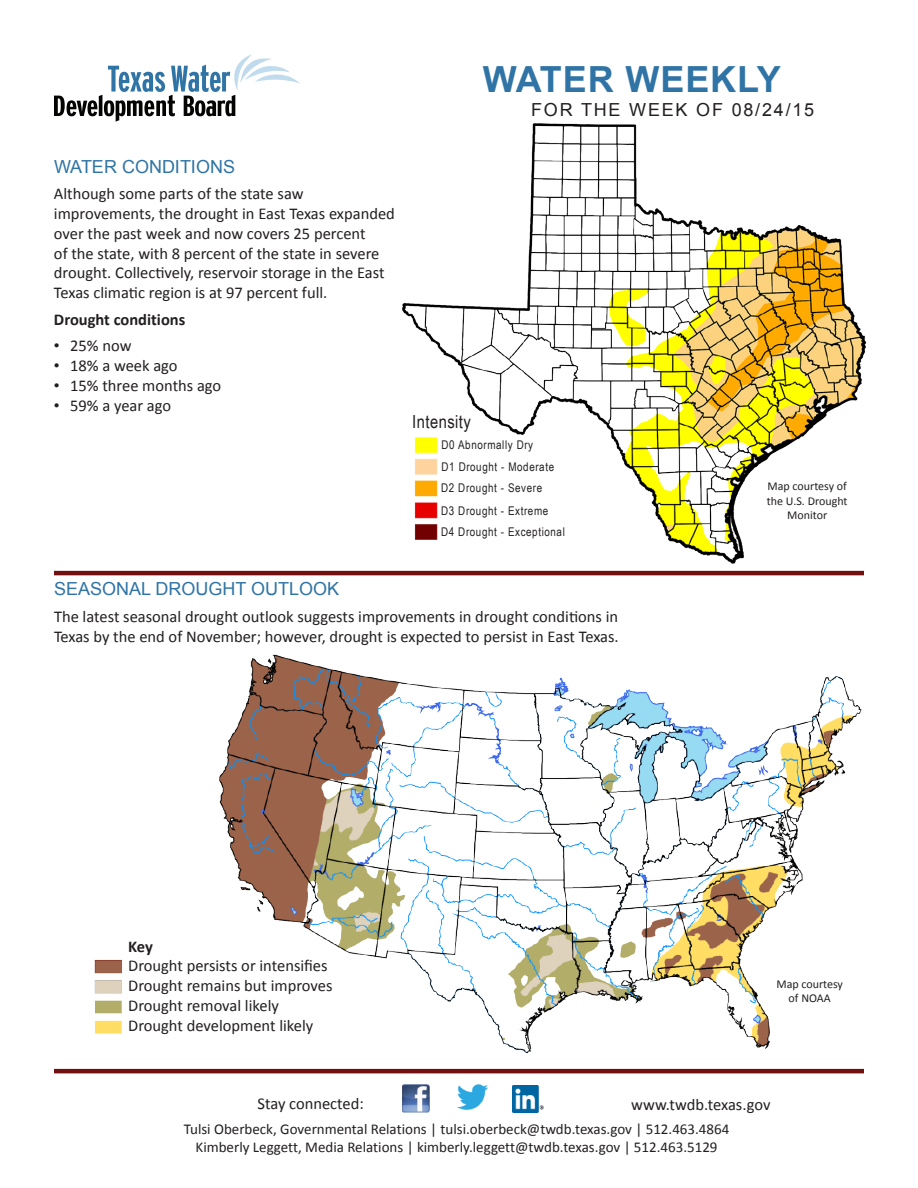
<style>
.page{position:relative;width:918px;height:1188px;background:#fff}
.page>*{position:absolute;margin:0;border:0;box-sizing:border-box;transform-origin:0 0}
.t1{font:700 36px "Arial";letter-spacing:.025em;color:#2f74a5}
.Heading_1_blue{font:18px "Arial";color:#2f74a5}
.t2{font:18px "Arial";letter-spacing:.1em;color:#231f20}
.t3{font:18px "Arial Narrow";letter-spacing:.025em;color:#231f20}
.Body_copy{font:16.5px/19.8px "Calibri";color:#231f20}
.Heading_2{font:700 16.5px "Calibri";color:#231f20}
.t4{font:15px "Calibri";color:#231f20}
.t5{font:12px/21.3px "Arial Narrow";letter-spacing:.05em;color:#231f20}
.t6{font:12px/14.4px "Calibri";color:#231f20;text-align:center}
.s1{font-family:"Gill Sans"}
.s2{color:#fff}
</style>
<div class="page">
<img style="left:94px;top:959px;width:28px;height:75px">
<img style="left:219px;top:654px;width:643px;height:400px">
<hr style="left:54px;top:571px;width:810px;height:4px;background:#710f11">
<hr style="left:54px;top:1069px;width:810px;height:4px;background:#710f11">
<img style="left:402px;top:123px;width:465px;height:441px">
<svg style="left:54px;top:54px;width:246px;height:68px"></svg>
<img style="left:457px;top:1084px;width:32px;height:26px">
<img style="left:402px;top:1085px;width:28px;height:27px">
<img style="left:512px;top:1086px;width:32px;height:26px">
<img style="left:414px;top:436px;width:24px;height:105px">
<p class="Heading_1_blue" style="left:54px;top:155px;width:183px">WATER CONDITIONS</p>
<p class="Body_copy" style="left:54px;top:184px;width:342px">Although some parts of the state saw improvements, the drought in East Texas expanded over the past week and now covers 25 percent<br>of the state, with 8 percent of the state in severe drought. Collectively, reservoir storage in the East Texas climatic region is at 97 percent full.</p>
<p class="Heading_2" style="left:54px;top:309px;width:133px">Drought conditions</p>
<p class="Body_copy" style="left:54px;top:336px;width:79px"><span class="s1">•</span> 25% now</p>
<p class="Body_copy" style="left:54px;top:356px;width:125px"><span class="s1">•</span> 18% a week ago</p>
<p class="Body_copy" style="left:54px;top:376px;width:169px"><span class="s1">•</span> 15% three months ago</p>
<p class="Body_copy" style="left:54px;top:395px;width:119px"><span class="s1">•</span> 59% a year ago</p>
<p class="t1" style="left:483px;top:56px;width:299px">WATER WEEKLY</p>
<p class="t2" style="left:531px;top:98px;width:285px">FOR THE WEEK OF 08/24/15</p>
<p class="t3" style="left:412px;top:408px;width:60px">Intensity</p>
<p class="t5" style="left:441px;top:455px;width:115px">D1 Drought - Moderate<br>D2 Drought - Severe</p>
<p class="t5" style="left:441px;top:500px;width:125px;line-height:20.9px">D3 Drought - Extreme<br>D4 Drought - Exceptional</p>
<p class="t5" style="left:442px;top:434px;width:93px">D0 Abnormally Dry</p>
<p class="t6" style="left:767px;top:479px;width:82px">Map courtesy of the U.S. Drought<br>Monitor</p>
<p class="Heading_1_blue" style="left:54px;top:577px;width:287px">SEASONAL DROUGHT OUTLOOK</p>
<p class="Body_copy" style="left:54px;top:607px;width:566px">The latest seasonal drought outlook suggests improvements in drought conditions in<br>Texas by the end of November; however, drought is expected to persist in East Texas.</p>
<p class="Heading_2" style="left:128px;top:936px;width:26px">Key</p>
<p class="Body_copy" style="left:128px;top:956px;width:206px">Drought persists or intensifies<br>Drought remains but improves<br>Drought removal likely<br>Drought development likely</p>
<p class="t6" style="left:776px;top:977px;width:68px">Map courtesy of NOAA</p>
<p class="Body_copy" style="left:258px;top:1093px;width:108px">Stay connected:</p>
<p class="Body_copy" style="left:586px;top:1094px;width:186px"><span class="s2">http://</span>www.twdb.texas.gov</p>
<p class="t4" style="left:184px;top:1119px;width:547px">Tulsi Oberbeck, Governmental Relations | tulsi.oberbeck@twdb.texas.gov | 512.463.4864</p>
<p class="t4" style="left:196px;top:1137px;width:524px">Kimberly Leggett, Media Relations | kimberly.leggett@twdb.texas.gov | 512.463.5129</p>
</div>
